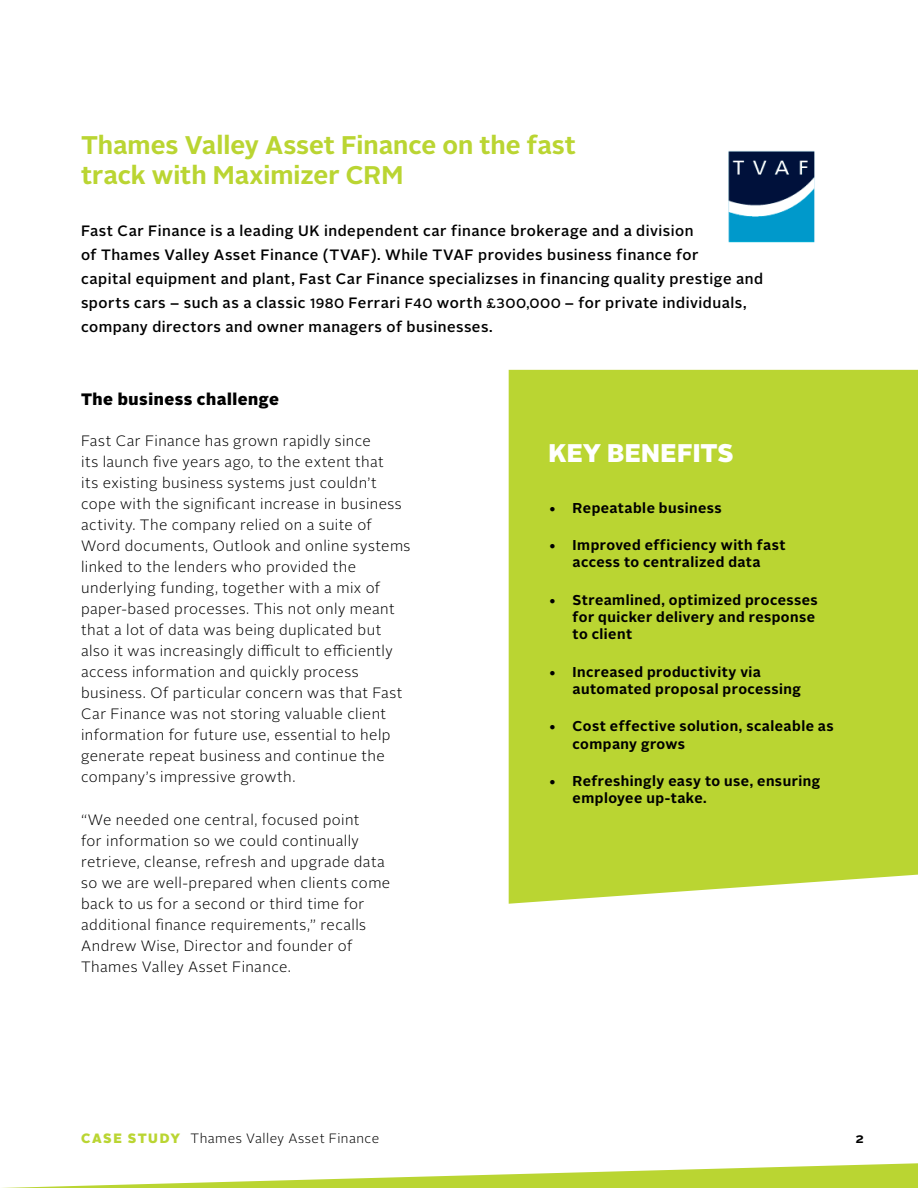
<style>
.page{position:relative;width:918px;height:1188px;background:#fff}
.page>*{position:absolute;margin:0;border:0;box-sizing:border-box;transform-origin:0 0}
.t1{font:700 25.5px/30px "Alright Sans";color:#bad532}
.t2{font:900 25.5px "Alright Sans";letter-spacing:.005em;color:#fff}
.t3{font:900 16.5px "Alright Sans";letter-spacing:.035em;color:#000}
.t4{font:300 15px/21px "Alright Sans";letter-spacing:.025em;color:#000}
.t5{font:500 15px/24px "Alright Sans";letter-spacing:.03em;color:#000}
.t6{font:700 14.25px/17.1px "Alright Sans";letter-spacing:.03em;color:#000}
.t7{font:300 13.5px "Alright Sans";letter-spacing:.035em;color:#000}
.t8{font:700 13.5px "Alright Sans";color:#000}
.s1{font-size:13.5px}
.s2{font-weight:900;color:#bad532}
</style>
<div class="page">
<div style="left:509px;top:370px;width:409px;height:534px;background:#bad532"></div>
<svg style="left:2px;top:1163px;width:916px;height:25px"></svg>
<img style="left:728px;top:150px;width:87px;height:93px">
<h1 class="t1" style="left:81px;top:131px;width:497px">Thames Valley Asset Finance on the fast track with Maximizer CRM</h1>
<p class="t5" style="left:81px;top:219px;width:684px">Fast Car Finance is a leading UK independent car finance brokerage and a division<br>of Thames Valley Asset Finance (TVAF). While TVAF provides business finance for<br>capital equipment and plant, Fast Car Finance specializses in financing quality prestige and sports cars – such as a classic <span class="s1">1980</span> Ferrari <span class="s1">F40</span> worth <span class="s1">£300,000</span> – for private individuals, company directors and owner managers of businesses.</p>
<p class="t3" style="left:81px;top:387px;width:199px">The business challenge</p>
<p class="t4" style="left:81px;top:431px;width:331px">Fast Car Finance has grown rapidly since<br>its launch five years ago, to the extent that<br>its existing business systems just couldn’t cope with the significant increase in business activity. The company relied on a suite of Word documents, Outlook and online systems linked to the lenders who provided the underlying funding, together with a mix of paper-based processes. This not only meant that a lot of data was being duplicated but also it was increasingly difficult to efficiently access information and quickly process business. Of particular concern was that Fast Car Finance was not storing valuable client information for future use, essential to help generate repeat business and continue the company’s impressive growth.</p>
<p class="t4" style="left:81px;top:809px;width:311px">“We needed one central, focused point<br>for information so we could continually retrieve, cleanse, refresh and upgrade data so we are well-prepared when clients come back to us for a second or third time for additional finance requirements,” recalls Andrew Wise, Director and founder of Thames Valley Asset Finance.</p>
<h1 class="t2" style="left:549px;top:435px;width:186px">KEY BENEFITS</h1>
<p class="t6" style="left:549px;top:499px;width:175px">• Repeatable business</p>
<p class="t6" style="left:549px;top:537px;width:238px;text-align:center">• Improved efficiency with fast access to centralized data</p>
<p class="t6" style="left:573px;top:591px;width:247px;text-indent:-24px">• Streamlined, optimized processes for quicker delivery and response to client</p>
<p class="t6" style="left:573px;top:663px;width:230px;text-indent:-24px">• Increased productivity via automated proposal processing</p>
<p class="t6" style="left:573px;top:718px;width:263px;text-indent:-24px">• Cost effective solution, scaleable as company grows</p>
<p class="t6" style="left:573px;top:773px;width:249px;text-indent:-24px">• Refreshingly easy to use, ensuring employee up-take.</p>
<p class="t7" style="left:81px;top:1130px;width:300px"><span class="s2">CASE STUDY</span> Thames Valley Asset Finance</p>
<p class="t8" style="left:855px;top:1129px;width:10px">2</p>
</div>
